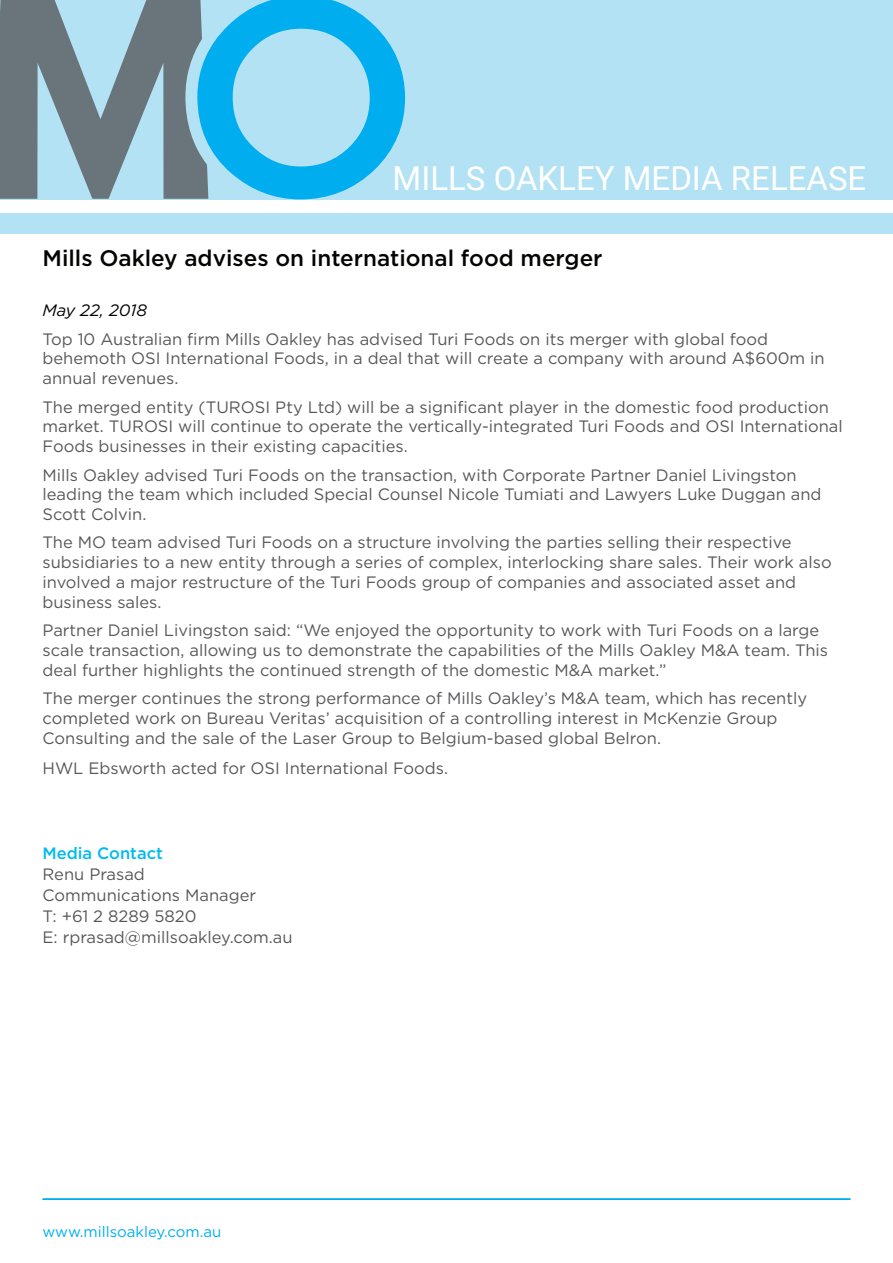
<style>
.page{position:relative;width:893px;height:1263px;background:#fff}
.page>*{position:absolute;margin:0;border:0;box-sizing:border-box;transform-origin:0 0}
.Body_Copy{font:33px "Roboto";color:#fff}
.Main_Heading{font:500 22.5px "Gotham";color:#040503}
.Body_Copy-2{font:16.5px/19.8px "Gotham";color:#57585a}
.Body_Copy-3{font:italic 16.5px "Gotham";color:#000}
.t1{font:15px "Gotham";color:#00aeef}
.s1{font-weight:500;color:#00baf1}
</style>
<div class="page">
<hr style="left:43px;top:1198px;width:807px;height:2px;background:#00aeef">
<div style="left:0;top:0;width:893px;height:234px;background:#b4e2f5"></div>
<svg style="left:0;top:0;width:405px;height:199px"></svg>
<div style="left:0;top:201px;width:893px;height:12px;background:#fff"></div>
<p class="Body_Copy" style="left:393px;top:155px;width:475px">MILLS OAKLEY MEDIA RELEASE</p>
<p class="Main_Heading" style="left:43px;top:244px;width:561px">Mills Oakley advises on international food merger</p>
<p class="Body_Copy-3" style="left:43px;top:300px;width:106px">May 22, 2018</p>
<p class="Body_Copy-2" style="left:43px;top:329px;width:784px">Top 10 Australian firm Mills Oakley has advised Turi Foods on its merger with global food behemoth OSI International Foods, in a deal that will create a company with around A$600m in annual revenues.</p>
<p class="Body_Copy-2" style="left:43px;top:396px;width:802px">The merged entity (TUROSI Pty Ltd) will be a significant player in the domestic food production market. TUROSI will continue to operate the vertically-integrated Turi Foods and OSI International<br>Foods businesses in their existing capacities.</p>
<p class="Body_Copy-2" style="left:43px;top:464px;width:780px">Mills Oakley advised Turi Foods on the transaction, with Corporate Partner Daniel Livingston leading the team which included Special Counsel Nicole Tumiati and Lawyers Luke Duggan and<br>Scott Colvin.</p>
<p class="Body_Copy-2" style="left:43px;top:532px;width:791px">The MO team advised Turi Foods on a structure involving the parties selling their respective subsidiaries to a new entity through a series of complex, interlocking share sales. Their work also involved a major restructure of the Turi Foods group of companies and associated asset and business sales.</p>
<p class="Body_Copy-2" style="left:43px;top:620px;width:787px">Partner Daniel Livingston said: “We enjoyed the opportunity to work with Turi Foods on a large scale transaction, allowing us to demonstrate the capabilities of the Mills Oakley M&amp;A team. This deal further highlights the continued strength of the domestic M&amp;A market.”</p>
<p class="Body_Copy-2" style="left:43px;top:688px;width:766px">The merger continues the strong performance of Mills Oakley’s M&amp;A team, which has recently completed work on Bureau Veritas’ acquisition of a controlling interest in McKenzie Group<br>Consulting and the sale of the Laser Group to Belgium-based global Belron.</p>
<p class="Body_Copy-2" style="left:43px;top:758px;width:407px">HWL Ebsworth acted for OSI International Foods.</p>
<p class="Body_Copy-2" style="left:43px;top:842px;width:252px;line-height:21px"><span class="s1">Media Contact<br></span>Renu Prasad<br>Communications Manager<br>T: +61 2 8289 5820<br>E: rprasad@millsoakley.com.au</p>
<p class="t1" style="left:43px;top:1222px;width:180px">www.millsoakley.com.au</p>
</div>
